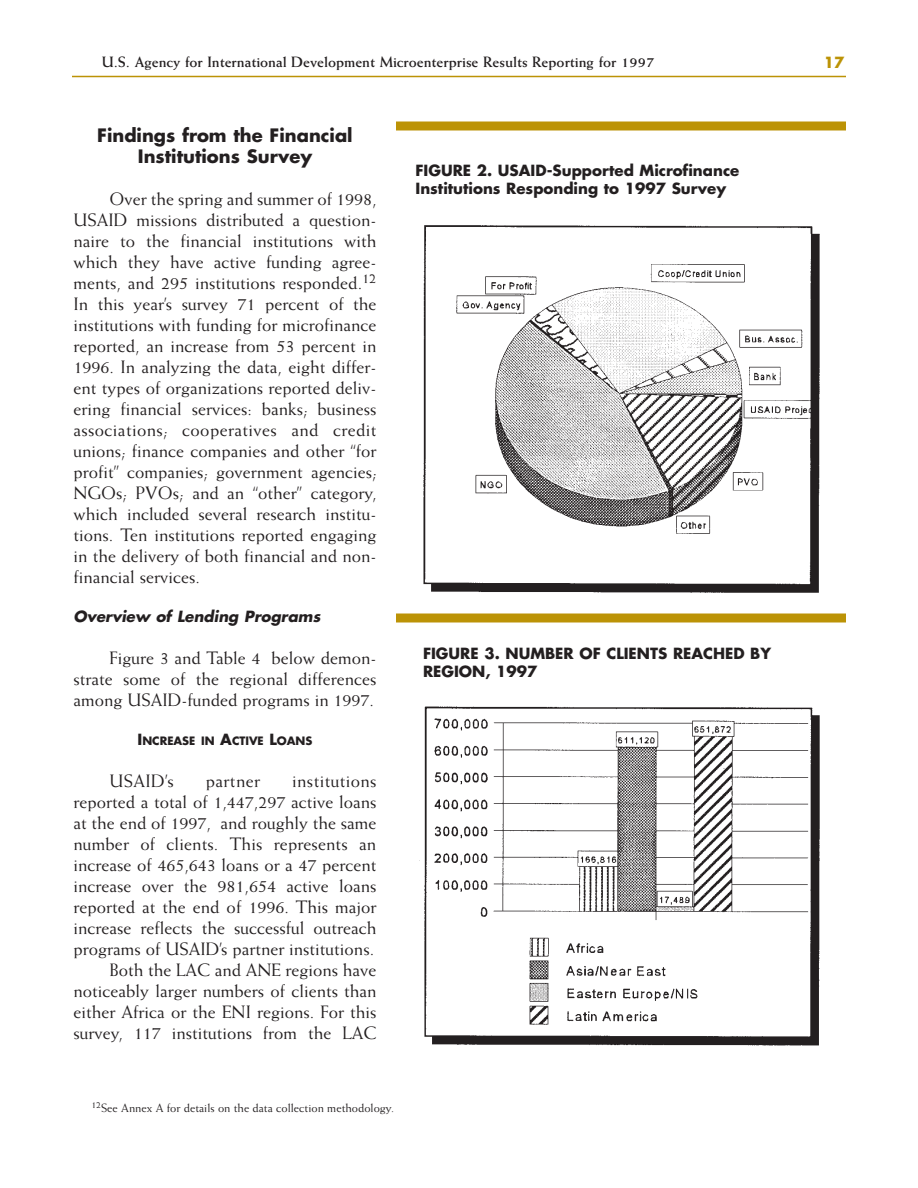
<style>
.page{position:relative;width:918px;height:1188px;background:#fff}
.page>*{position:absolute;margin:0;border:0;box-sizing:border-box;transform-origin:0 0}
.t1{font:18px/21px "Weiss";color:#231f20;text-align:justify}
.t2{font:700 18px/21px "Futura";color:#231f20;text-align:center}
.t3{font:18px "Weiss";letter-spacing:.02em;color:#231f20}
.t4{font:700 15px/18px "Futura";color:#231f20}
.t5{font:700 15px "Weiss";color:#231f20}
.t6{font:italic 700 15px "Futura";color:#231f20}
.t7{font:700 15px "Futura";color:#bc9306}
.t8{font:12px "Weiss";color:#231f20}
.t9{font:700 11.25px "Futura";color:#231f20}
.s1{font-size:15px}
</style>
<div class="page">
<hr style="left:72px;top:76px;width:774px;height:1px;background:#bc9306">
<div style="left:396px;top:122px;width:450px;height:8px;background:#bc9306"></div>
<img style="left:423px;top:225px;width:397px;height:368px">
<div style="left:396px;top:614px;width:450px;height:8px;background:#bc9306"></div>
<img style="left:419px;top:706px;width:401px;height:340px">
<p class="t5" style="left:102px;top:56px;width:554px">U.S. Agency for International Development Microenterprise Results Reporting for 1997</p>
<p class="t2" style="left:97px;top:127px;width:257px">Findings from the Financial<br>Institutions Survey</p>
<p class="t1" style="left:74px;top:190px;width:305px;text-indent:36px">Over the spring and summer of 1998, USAID missions distributed a question&shy;naire to the financial institutions with which they have active funding agree&shy;ments, and 295 institutions responded.<sup>12<br></sup>In this year’s survey 71 percent of the institutions with funding for microfinance reported, an increase from 53 percent in 1996. In analyzing the data, eight differ&shy;ent types of organizations reported deliv&shy;ering financial services: banks; business associations; cooperatives and credit unions; finance companies and other “for profit” companies; government agencies; NGOs; PVOs; and an “other” category, which included several research institu&shy;tions. Ten institutions reported engaging in the delivery of both financial and non&shy;financial services.</p>
<p class="t6" style="left:74px;top:610px;width:251px">Overview of Lending Programs</p>
<p class="t1" style="left:74px;top:649px;width:305px;text-indent:36px">Figure 3 and Table 4 below demon&shy;strate some of the regional differences among USAID-funded programs in 1997.</p>
<p class="t9" style="left:138px;top:736px;width:176px"><span class="s1">I</span>NCREASE IN <span class="s1">A</span>CTIVE <span class="s1">L</span>OANS</p>
<p class="t1" style="left:110px;top:772px;width:66px">USAID’s</p>
<p class="t3" style="left:206px;top:774px;width:56px">partner</p>
<p class="t1" style="left:74px;top:772px;width:305px;text-align:right">institutions<br>reported a total of 1,447,297 active loans at the end of 1997, and roughly the same number of clients. This represents an increase of 465,643 loans or a 47 percent increase over the 981,654 active loans reported at the end of 1996. This major increase reflects the successful outreach programs of USAID’s partner institutions.<br>Both the LAC and ANE regions have noticeably larger numbers of clients than either Africa or the ENI regions. For this survey, 117 institutions from the LAC</p>
<p class="t4" style="left:416px;top:163px;width:325px">FIGURE 2. USAID-Supported Microfinance<br>Institutions Responding to 1997 Survey</p>
<p class="t4" style="left:423px;top:646px;width:350px">FIGURE 3. NUMBER OF CLIENTS REACHED BY<br>REGION, 1997</p>
<p class="t8" style="left:92px;top:1103px;width:304px"><sup>12</sup>See Annex A for details on the data collection methodology.</p>
<p class="t7" style="left:824px;top:55px;width:22px">17</p>
</div>
